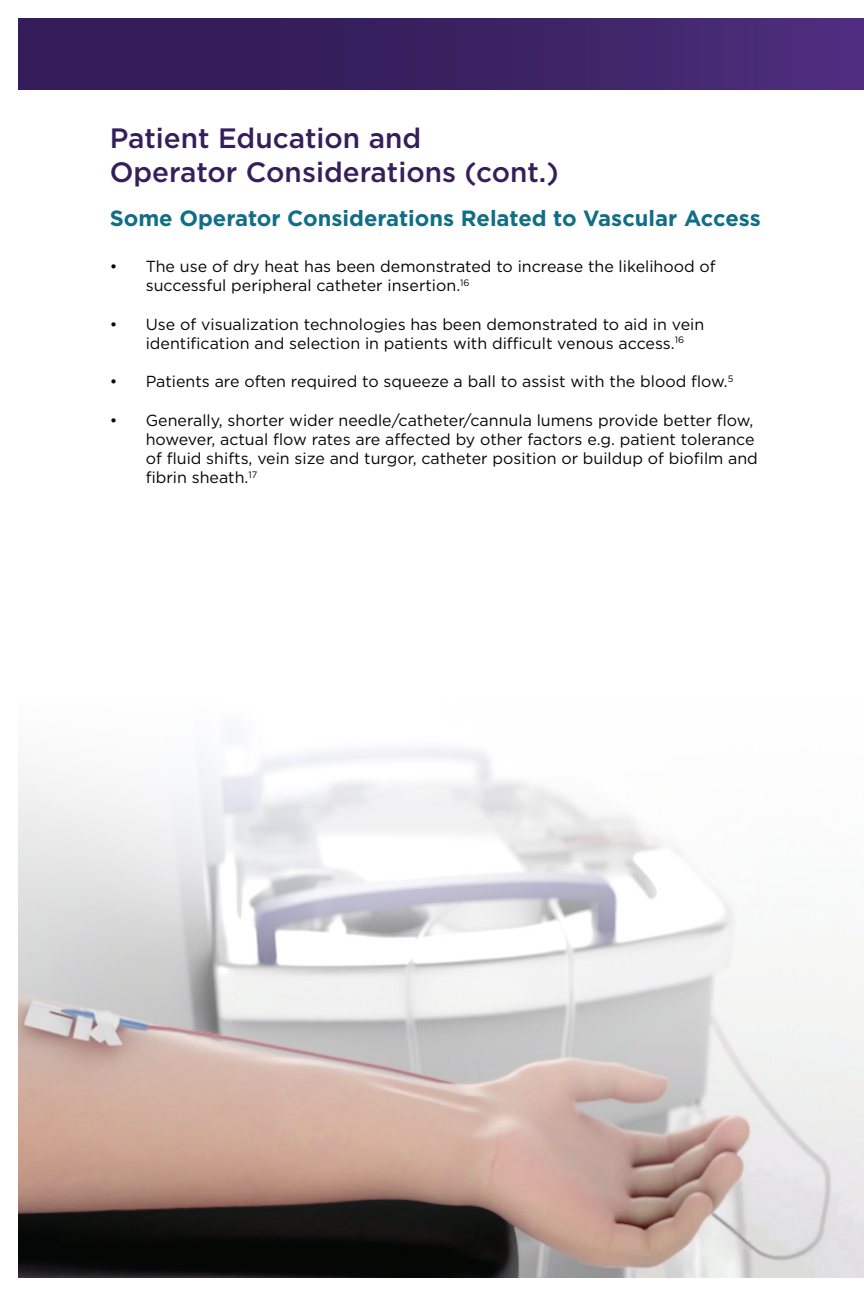
<style>
.page{position:relative;width:864px;height:1296px;background:#fff}
.page>*{position:absolute;margin:0;border:0;box-sizing:border-box;transform-origin:0 0}
.t1{font:500 28px/33.6px "Gotham";color:#351e5c}
.t2{font:700 22px "Gotham";color:#106e87}
.t3{font:16px/19.2px "Gotham";color:#040503}
</style>
<div class="page">
<img style="left:18px;top:18px;width:846px;height:72px">
<img style="left:18px;top:737px;width:846px;height:541px">
<h1 class="t1" style="left:110px;top:121px;width:451px">Patient Education and<br>Operator Considerations (cont.)</h1>
<h2 class="t2" style="left:110px;top:204px;width:652px">Some Operator Considerations Related to Vascular Access</h2>
<p class="t3" style="left:146px;top:256px;width:572px;text-indent:-36px">• The use of dry heat has been demonstrated to increase the likelihood of successful peripheral catheter insertion.<sup>16</sup></p>
<p class="t3" style="left:146px;top:314px;width:560px;text-indent:-36px">• Use of visualization technologies has been demonstrated to aid in vein identification and selection in patients with difficult venous access.<sup>16</sup></p>
<p class="t3" style="left:110px;top:372px;width:625px">• Patients are often required to squeeze a ball to assist with the blood flow.<sup>5</sup></p>
<p class="t3" style="left:146px;top:410px;width:614px;text-indent:-36px">• Generally, shorter wider needle/catheter/cannula lumens provide better flow, however, actual flow rates are affected by other factors e.g. patient tolerance of fluid shifts, vein size and turgor, catheter position or buildup of biofilm and fibrin sheath.<sup>17</sup></p>
</div>
